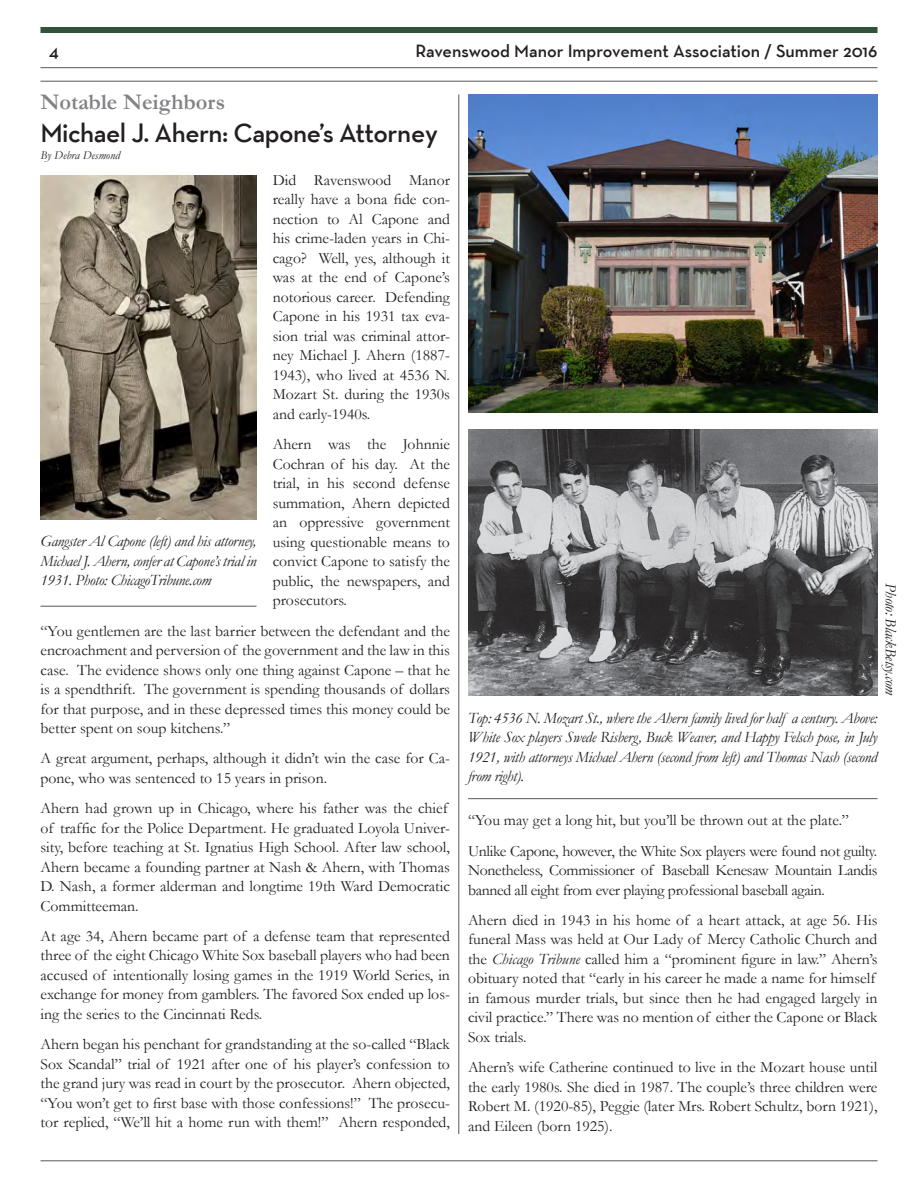
<style>
.page{position:relative;width:918px;height:1188px;background:#fff}
.page>*{position:absolute;margin:0;border:0;box-sizing:border-box;transform-origin:0 0}
.t1{font:600 27px "Neutra Text";letter-spacing:-.02em;color:#231f20}
.t2{font:700 22.5px "Garamond";color:#808285}
.t3{font:600 18px "Neutra Text";color:#231f20}
.t4{font:15.75px/19.5px "Garamond";color:#231f20;text-align:justify}
.t5{font:italic 15.75px/19.5px "Garamond";letter-spacing:-.02em;color:#231f20;text-align:justify}
.t6{font:italic 12px "Garamond";color:#231f20}
.s1{font-style:italic}
</style>
<div class="page">
<div style="left:40px;top:27px;width:838px;height:6px;background:#32523c"></div>
<hr style="left:40px;top:1161px;width:838px;height:1px;background:#57585a">
<hr style="left:40px;top:67px;width:838px;height:1px;background:#57585a">
<hr style="left:40px;top:81px;width:838px;height:1px;background:#57585a">
<hr style="left:468px;top:798px;width:410px;height:1px;background:#57585a">
<hr style="left:40px;top:606px;width:216px;height:1px;background:#57585a">
<img style="left:468px;top:94px;width:410px;height:319px">
<img style="left:40px;top:176px;width:216px;height:344px">
<img style="left:468px;top:429px;width:410px;height:267px">
<hr style="left:459px;top:94px;width:1px;height:1040px;background:#57585a">
<p class="t3" style="left:49px;top:39px;width:11px">4</p>
<p class="t3" style="left:415px;top:39px;width:464px">Ravenswood Manor Improvement Association / Summer 2016</p>
<p class="t2" style="left:40px;top:89px;width:186px">Notable Neighbors</p>
<p class="t1" style="left:40px;top:116px;width:399px">Michael J. Ahern: Capone’s Attorney</p>
<p class="t6" style="left:40px;top:149px;width:81px">By Debra Desmond</p>
<p class="t4" style="left:273px;top:170px;width:179px">Did Ravenswood Manor really have a bona fide con&shy;nection to Al Capone and his crime-laden years in Chi&shy;cago? Well, yes, although it was at the end of Capone’s notorious career. Defending Capone in his 1931 tax eva&shy;sion trial was criminal attor&shy;ney Michael J. Ahern (1887- 1943), who lived at 4536 N.<br>Mozart St. during the 1930s and early-1940s.</p>
<p class="t4" style="left:273px;top:434px;width:179px">Ahern was the Johnnie Cochran of his day. At the trial, in his second defense summation, Ahern depicted an oppressive government using questionable means to convict Capone to satisfy the public, the newspapers, and prosecutors.</p>
<p class="t4" style="left:40px;top:621px;width:411px">“You gentlemen are the last barrier between the defendant and the encroachment and perversion of the government and the law in this case. The evidence shows only one thing against Capone – that he is a spendthrift. The government is spending thousands of dollars for that purpose, and in these depressed times this money could be better spent on soup kitchens.”</p>
<p class="t4" style="left:40px;top:748px;width:411px">A great argument, perhaps, although it didn’t win the case for Ca&shy;pone, who was sentenced to 15 years in prison.</p>
<p class="t4" style="left:40px;top:798px;width:411px;text-align:left">Ahern had grown up in Chicago, where his father was the chief of traffic for the Police Department. He graduated Loyola Univer&shy;sity, before teaching at St. Ignatius High School. After law school, Ahern became a founding partner at Nash &amp; Ahern, with Thomas D. Nash, a former alderman and longtime 19th Ward Democratic Committeeman.</p>
<p class="t4" style="left:40px;top:926px;width:411px">At age 34, Ahern became part of a defense team that represented three of the eight Chicago White Sox baseball players who had been accused of intentionally losing games in the 1919 World Series, in exchange for money from gamblers. The favored Sox ended up los&shy;ing the series to the Cincinnati Reds.</p>
<p class="t4" style="left:40px;top:1034px;width:411px">Ahern began his penchant for grandstanding at the so-called “Black Sox Scandal” trial of 1921 after one of his player’s confession to the grand jury was read in court by the prosecutor. Ahern objected, “You won’t get to first base with those confessions!” The prosecu&shy;tor replied, “We’ll hit a home run with them!” Ahern responded,</p>
<p class="t5" style="left:40px;top:531px;width:217px">Gangster Al Capone (left) and his attorney, Michael J. Ahern, confer at Capone’s trial in 1931. Photo: ChicagoTribune.com</p>
<p class="t5" style="left:901px;top:583px;width:114px;rotate:90deg">Photo: BlackBetsy.com</p>
<p class="t5" style="left:468px;top:708px;width:411px">Top: 4536 N. Mozart St., where the Ahern family lived for half a century. Above:<br>White Sox players Swede Risberg, Buck Weaver, and Happy Felsch pose, in July 1921, with attorneys Michael Ahern (second from left) and Thomas Nash (second from right).</p>
<p class="t4" style="left:468px;top:810px;width:382px">“You may get a long hit, but you’ll be thrown out at the plate.”</p>
<p class="t4" style="left:468px;top:841px;width:411px">Unlike Capone, however, the White Sox players were found not guilty.<br>Nonetheless, Commissioner of Baseball Kenesaw Mountain Landis banned all eight from ever playing professional baseball again.</p>
<p class="t4" style="left:468px;top:910px;width:411px;text-align:left">Ahern died in 1943 in his home of a heart attack, at age 56. His funeral Mass was held at Our Lady of Mercy Catholic Church and the <span class="s1">Chicago Tribune</span> called him a “prominent figure in law.” Ahern’s obituary noted that “early in his career he made a name for himself in famous murder trials, but since then he had engaged largely in civil practice.” There was no mention of either the Capone or Black Sox trials.</p>
<p class="t4" style="left:468px;top:1057px;width:411px">Ahern’s wife Catherine continued to live in the Mozart house until the early 1980s. She died in 1987. The couple’s three children were Robert M. (1920-85), Peggie (later Mrs. Robert Schultz, born 1921), and Eileen (born 1925).</p>
</div>
